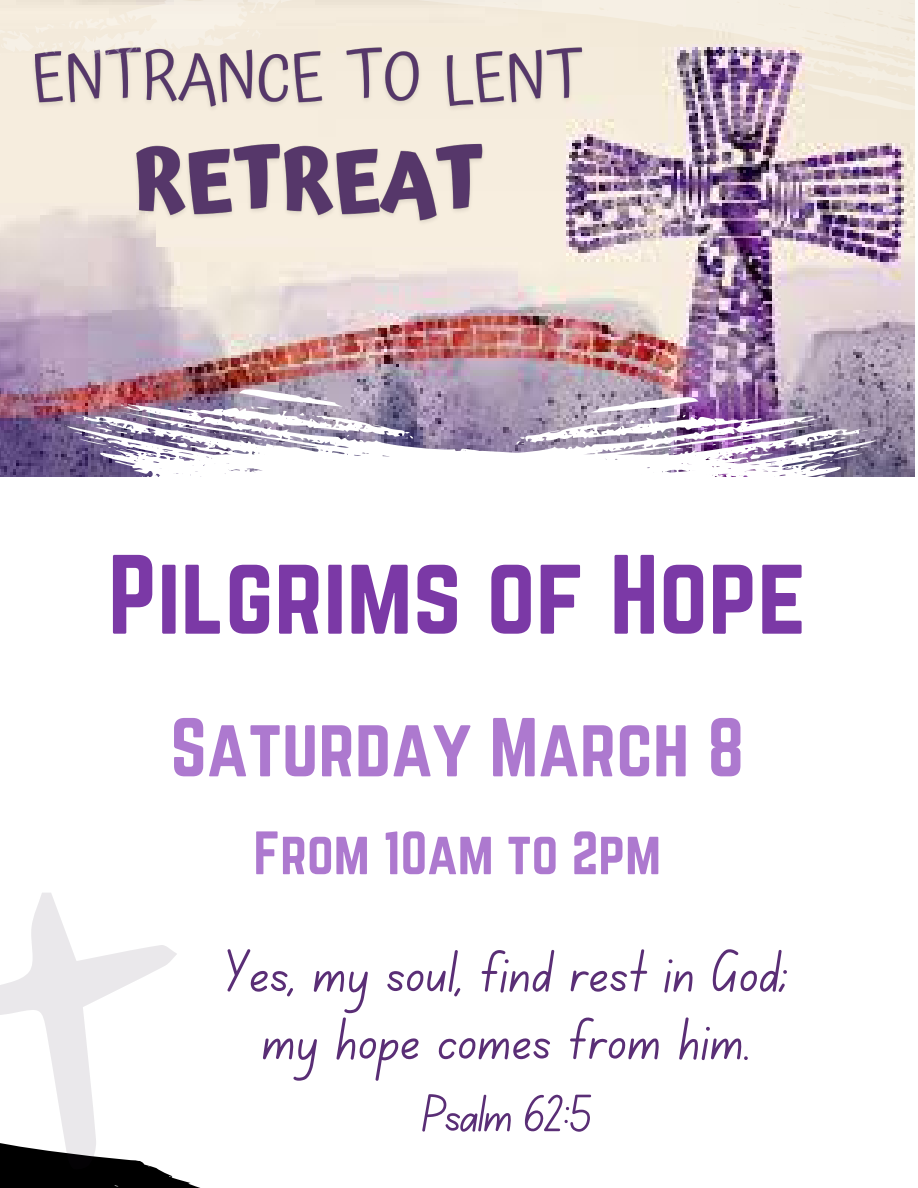
<style>
.page{position:relative;width:918px;height:1188px;background:#fff}
.page>*{position:absolute;margin:0;border:0;box-sizing:border-box;transform-origin:0 0}
.t1{font:98.55px "Norwester";color:#7b39a6}
.t2{font:73.05px "Norwester";color:#ad79cf}
.t3{font:61.05px "Canva School Font";color:#5a2e76}
.t4{font:53.55px "Norwester";color:#ad79cf}
.t5{font:53.55px "Canva School Font";letter-spacing:-.035em;color:#5a2e76}
</style>
<div class="page">
<img style="left:0;top:62px;width:915px;height:415px">
<svg style="left:336px;top:0;width:579px;height:157px;background:#ddd0cd"></svg>
<svg style="left:728px;top:42px;width:10px;height:9px"></svg>
<svg style="left:794px;top:70px;width:121px;height:44px;background:#f1e9d9"></svg>
<svg style="left:873px;top:46px;width:42px;height:18px"></svg>
<img style="left:26px;top:28px;width:566px;height:227px">
<svg style="left:0;top:0;width:336px;height:62px;background:#ebe1d7"></svg>
<svg style="left:0;top:893px;width:200px;height:295px"></svg>
<img style="left:58px;top:360px;width:815px;height:11px">
<img style="left:38px;top:371px;width:846px;height:106px">
<svg style="left:773px;top:434px;width:8px;height:2px"></svg>
<svg style="left:746px;top:450px;width:33px;height:16px"></svg>
<svg style="left:817px;top:416px;width:4px;height:3px"></svg>
<svg style="left:516px;top:436px;width:9px;height:8px"></svg>
<svg style="left:74px;top:416px;width:115px;height:46px"></svg>
<svg style="left:712px;top:442px;width:11px;height:4px"></svg>
<svg style="left:581px;top:394px;width:127px;height:39px"></svg>
<svg style="left:730px;top:457px;width:7px;height:4px"></svg>
<svg style="left:806px;top:437px;width:62px;height:32px"></svg>
<svg style="left:651px;top:440px;width:43px;height:14px"></svg>
<svg style="left:713px;top:475px;width:11px;height:2px"></svg>
<p class="t1" style="left:108px;top:535px;width:700px">Pilgrims of Hope</p>
<p class="t2" style="left:170px;top:703px;width:575px">Saturday March 8</p>
<p class="t4" style="left:253px;top:821px;width:409px">From 10am to 2pm</p>
<p class="t3" style="left:224px;top:945px;width:567px">Yes, my soul, find rest in God;</p>
<p class="t3" style="left:261px;top:1013px;width:492px">my hope comes from him.</p>
<p class="t5" style="left:422px;top:1090px;width:173px">Psalm 62:5</p>
</div>
